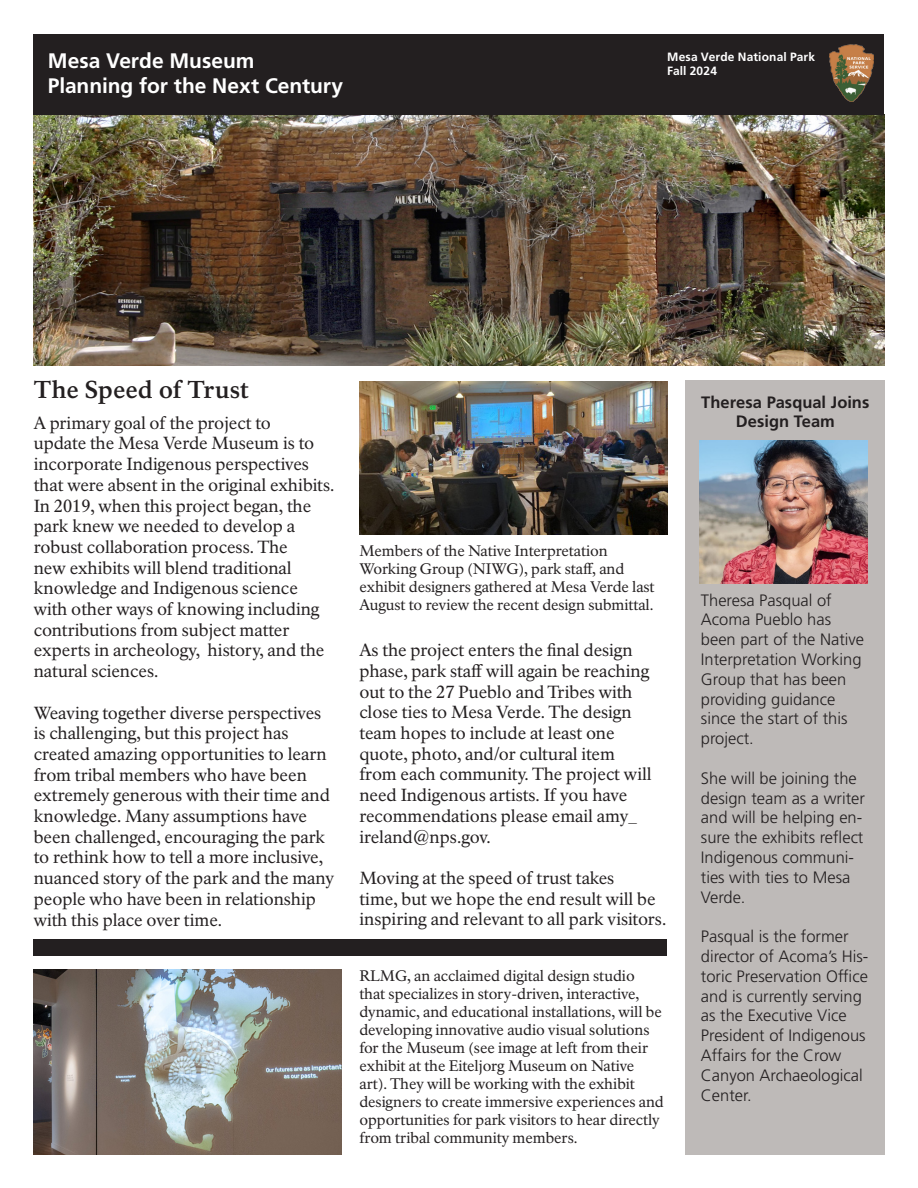
<style>
.page{position:relative;width:918px;height:1188px;background:#fff}
.page>*{position:absolute;margin:0;border:0;box-sizing:border-box;transform-origin:0 0}
.Title_Black_H1______53pt_NPS_Rawlinson_B{font:700 24px "NPS Rawlinson OT Old";color:#231f20}
.Site_Name_H1________26pt___65_Bold_Fruti{font:700 21px "Frutiger LT Std";letter-spacing:-.005em;color:#fff}
.Paragraph_Body{font:17.25px/20.7px "NPS Rawlinson OT";letter-spacing:-.005em;color:#231f20}
.t1{font:300 16.5px/19.8px "Frutiger LT Std";color:#231f20}
.t2{font:700 16.5px/19.8px "Frutiger LT Std";color:#231f20;text-align:center}
.t3{font:15px/18px "NPS Rawlinson OT";letter-spacing:-.005em;color:#231f20}
.NPS_Identity_White______8_10___Frutiger_{font:700 12px "Frutiger LT Std";letter-spacing:.015em;color:#fff}
</style>
<div class="page">
<div style="left:685px;top:380px;width:199px;height:774px;background:#bebab8"></div>
<img style="left:34px;top:115px;width:850px;height:250px">
<div style="left:34px;top:34px;width:850px;height:81px;background:#231f20"></div>
<img style="left:829px;top:44px;width:44px;height:57px">
<div style="left:34px;top:940px;width:633px;height:16px;background:#231f20"></div>
<img style="left:700px;top:441px;width:168px;height:142px">
<img style="left:34px;top:969px;width:307px;height:185px">
<img style="left:359px;top:381px;width:308px;height:154px">
<h1 class="Site_Name_H1________26pt___65_Bold_Fruti" style="left:48px;top:48px;width:208px">Mesa Verde Museum</h1>
<h1 class="Site_Name_H1________26pt___65_Bold_Fruti" style="left:48px;top:73px;width:297px">Planning for the Next Century</h1>
<h1 class="NPS_Identity_White______8_10___Frutiger_" style="left:667px;top:50px;width:149px">Mesa Verde National Park</h1>
<h1 class="NPS_Identity_White______8_10___Frutiger_" style="left:667px;top:64px;width:51px">Fall 2024</h1>
<h1 class="Title_Black_H1______53pt_NPS_Rawlinson_B" style="left:34px;top:376px;width:217px">The Speed of Trust</h1>
<p class="Paragraph_Body" style="left:34px;top:413px;width:302px">A primary goal of the project to<br>update the Mesa Verde Museum is to incorporate Indigenous perspectives that were absent in the original exhibits.<br>In 2019, when this project began, the park knew we needed to develop a robust collaboration process. The<br>new exhibits will blend traditional knowledge and Indigenous science with other ways of knowing including contributions from subject matter experts in archeology, history, and the natural sciences.</p>
<p class="Paragraph_Body" style="left:34px;top:702px;width:302px">Weaving together diverse perspectives is challenging, but this project has created amazing opportunities to learn from tribal members who have been extremely generous with their time and knowledge. Many assumptions have been challenged, encouraging the park to rethink how to tell a more inclusive, nuanced story of the park and the many people who have been in relationship with this place over time.</p>
<p class="t3" style="left:359px;top:542px;width:297px">Members of the Native Interpretation Working Group (NIWG), park staff, and exhibit designers gathered at Mesa Verde last August to review the recent design submittal.</p>
<p class="Paragraph_Body" style="left:359px;top:640px;width:294px">As the project enters the final design phase, park staff will again be reaching out to the 27 Pueblo and Tribes with close ties to Mesa Verde. The design team hopes to include at least one quote, photo, and/or cultural item from each community. The project will need Indigenous artists. If you have recommendations please email amy_ ireland@nps.gov.</p>
<p class="Paragraph_Body" style="left:359px;top:868px;width:308px">Moving at the speed of trust takes<br>time, but we hope the end result will be inspiring and relevant to all park visitors.</p>
<p class="t3" style="left:359px;top:967px;width:306px">RLMG, an acclaimed digital design studio that specializes in story-driven, interactive, dynamic, and educational installations, will be developing innovative audio visual solutions for the Museum (see image at left from their exhibit at the Eiteljorg Museum on Native art). They will be working with the exhibit designers to create immersive experiences and opportunities for park visitors to hear directly from tribal community members.</p>
<p class="t2" style="left:701px;top:392px;width:170px">Theresa Pasqual Joins<br>Design Team</p>
<p class="t1" style="left:701px;top:590px;width:165px">Theresa Pasqual of<br>Acoma Pueblo has been part of the Native<br>Interpretation Working<br>Group that has been providing guidance since the start of this project.</p>
<p class="t1" style="left:701px;top:769px;width:166px">She will be joining the design team as a writer and will be helping en&shy;sure the exhibits reflect<br>Indigenous communi&shy;ties with ties to Mesa<br>Verde.</p>
<p class="t1" style="left:701px;top:927px;width:169px">Pasqual is the former director of Acoma’s His&shy;toric Preservation Office and is currently serving as the Executive Vice<br>President of Indigenous<br>Affairs for the Crow<br>Canyon Archaeological<br>Center.</p>
</div>
